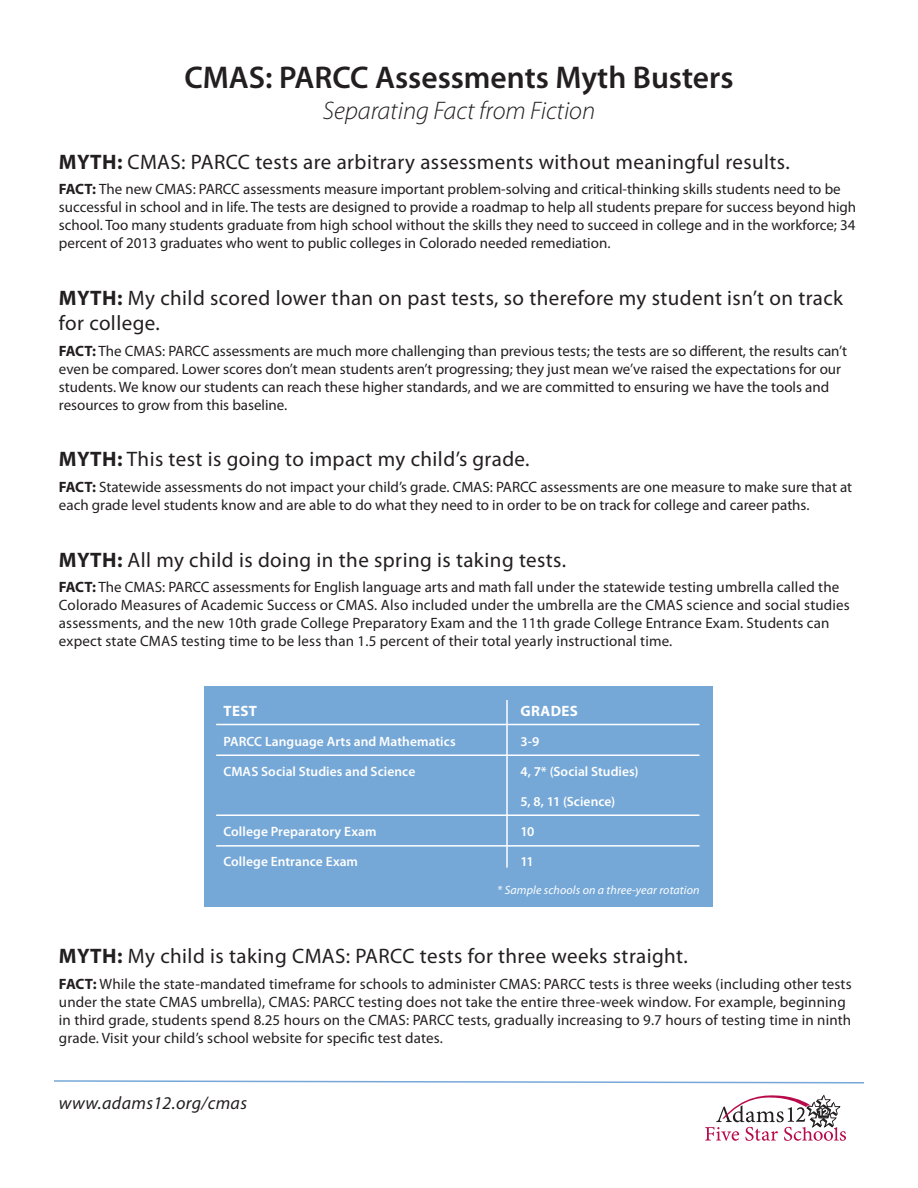
<style>
.page{position:relative;width:918px;height:1188px;background:#fff}
.page>*{position:absolute;margin:0;border:0;box-sizing:border-box;transform-origin:0 0}
.t1{font:600 31.5px "Myriad Pro";color:#231f20}
.t2{font:italic 300 25.5px "Myriad Pro";color:#231f20}
.t3{font:21px/25.2px "Myriad Pro";letter-spacing:.02em;color:#231f20}
.t4{font:italic 18px "Myriad Pro";letter-spacing:.02em;color:#231f20}
.t5{font:15px/18px "Myriad Pro";color:#231f20}
.t6{font:700 15px "Myriad Pro";letter-spacing:.025em;color:#fff}
.t7{font:600 13.5px "Myriad Pro";letter-spacing:.005em;color:#fff}
.t8{font:italic 12px "Myriad Pro";letter-spacing:.01em;color:#fff}
.s1{font-weight:700}
</style>
<div class="page">
<svg style="left:705px;top:1095px;width:141px;height:46px"></svg>
<div style="left:204px;top:686px;width:509px;height:220px;background:#75a8d7"></div>
<hr style="left:216px;top:724px;width:483px;height:1px;background:#fff">
<hr style="left:506px;top:700px;width:2px;height:168px;background:#fff">
<hr style="left:216px;top:754px;width:483px;height:2px;background:#fff">
<hr style="left:216px;top:814px;width:483px;height:2px;background:#fff">
<hr style="left:216px;top:845px;width:483px;height:2px;background:#fff">
<svg style="left:54px;top:1080px;width:810px;height:4px"></svg>
<h1 class="t1" style="left:184px;top:60px;width:551px">CMAS: PARCC Assessments Myth Busters</h1>
<h2 class="t2" style="left:323px;top:97px;width:274px">Separating Fact from Fiction</h2>
<h3 class="t3" style="left:59px;top:150px;width:732px"><span class="s1">MYTH:</span> CMAS: PARCC tests are arbitrary assessments without meaningful results.</h3>
<p class="t5" style="left:59px;top:181px;width:799px"><span class="s1">FACT:</span> The new CMAS: PARCC assessments measure important problem-solving and critical-thinking skills students need to be successful in school and in life. The tests are designed to provide a roadmap to help all students prepare for success beyond high school. Too many students graduate from high school without the skills they need to succeed in college and in the workforce; 34 percent of 2013 graduates who went to public colleges in Colorado needed remediation.</p>
<h3 class="t3" style="left:59px;top:286px;width:786px"><span class="s1">MYTH:</span> My child scored lower than on past tests, so therefore my student isn’t on track for college.</h3>
<p class="t5" style="left:59px;top:342px;width:790px"><span class="s1">FACT:</span> The CMAS: PARCC assessments are much more challenging than previous tests; the tests are so different, the results can’t even be compared. Lower scores don’t mean students aren’t progressing; they just mean we’ve raised the expectations for our students. We know our students can reach these higher standards, and we are committed to ensuring we have the tools and resources to grow from this baseline.</p>
<h3 class="t3" style="left:59px;top:447px;width:472px"><span class="s1">MYTH:</span> This test is going to impact my child’s grade.</h3>
<p class="t5" style="left:59px;top:478px;width:795px"><span class="s1">FACT:</span> Statewide assessments do not impact your child’s grade. CMAS: PARCC assessments are one measure to make sure that at each grade level students know and are able to do what they need to in order to be on track for college and career paths.</p>
<h3 class="t3" style="left:59px;top:547px;width:509px"><span class="s1">MYTH:</span> All my child is doing in the spring is taking tests.</h3>
<p class="t5" style="left:59px;top:578px;width:792px"><span class="s1">FACT:</span> The CMAS: PARCC assessments for English language arts and math fall under the statewide testing umbrella called the Colorado Measures of Academic Success or CMAS. Also included under the umbrella are the CMAS science and social studies assessments, and the new 10th grade College Preparatory Exam and the 11th grade College Entrance Exam. Students can expect state CMAS testing time to be less than 1.5 percent of their total yearly instructional time.</p>
<p class="t6" style="left:224px;top:702px;width:35px">TEST</p>
<p class="t6" style="left:520px;top:702px;width:59px">GRADES</p>
<p class="t7" style="left:223px;top:734px;width:234px">PARCC Language Arts and Mathematics</p>
<p class="t7" style="left:520px;top:734px;width:20px">3-9</p>
<p class="t7" style="left:223px;top:764px;width:193px">CMAS Social Studies and Science</p>
<p class="t7" style="left:520px;top:764px;width:120px">4, 7* (Social Studies)</p>
<p class="t7" style="left:520px;top:794px;width:96px">5, 8, 11 (Science)</p>
<p class="t7" style="left:223px;top:824px;width:155px">College Preparatory Exam</p>
<p class="t7" style="left:520px;top:824px;width:15px">10</p>
<p class="t7" style="left:223px;top:854px;width:136px">College Entrance Exam</p>
<p class="t7" style="left:520px;top:854px;width:15px">11</p>
<p class="t8" style="left:497px;top:883px;width:204px">* Sample schools on a three-year rotation</p>
<h3 class="t3" style="left:59px;top:944px;width:630px"><span class="s1">MYTH:</span> My child is taking CMAS: PARCC tests for three weeks straight.</h3>
<p class="t5" style="left:59px;top:975px;width:794px"><span class="s1">FACT:</span> While the state-mandated timeframe for schools to administer CMAS: PARCC tests is three weeks (including other tests under the state CMAS umbrella), CMAS: PARCC testing does not take the entire three-week window. For example, beginning in third grade, students spend 8.25 hours on the CMAS: PARCC tests, gradually increasing to 9.7 hours of testing time in ninth grade. Visit your child’s school website for specific test dates.</p>
<p class="t4" style="left:59px;top:1093px;width:190px">www.adams12.org/cmas</p>
</div>
